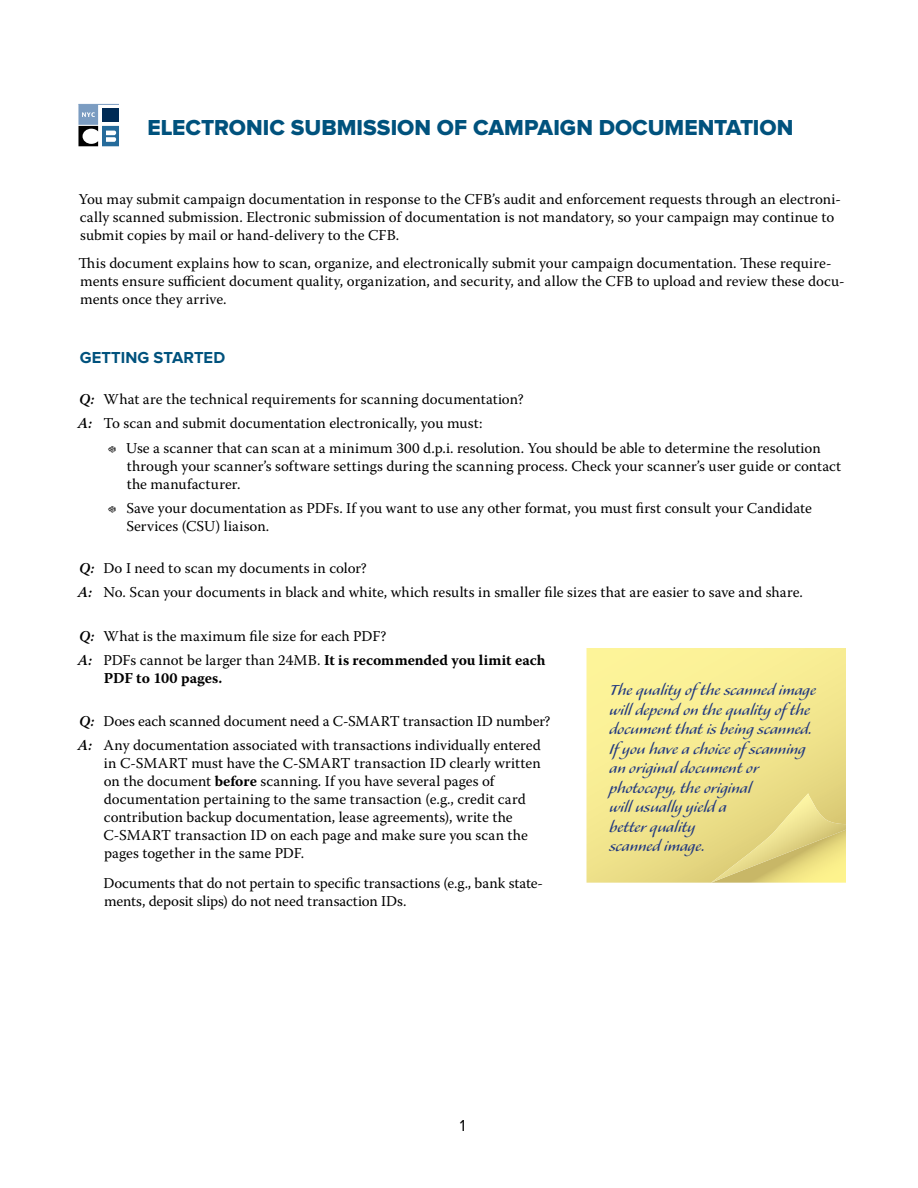
<style>
.page{position:relative;width:918px;height:1188px;background:#fff}
.page>*{position:absolute;margin:0;border:0;box-sizing:border-box;transform-origin:0 0}
.t1{font:22.5px "Proxima Nova Extrabld";color:#00527d}
.t2{font:18.75px/19.5px "Alexa Std";color:#223980}
.t3{font:700 16.5px "Proxima Nova";letter-spacing:.005em;color:#00527d}
.t4{font:16.5px "Proxima Nova";color:#000}
.t5{font:15px/18px "Warnock Pro";letter-spacing:.005em;color:#000}
.t6{font:700 15px "Warnock Pro";letter-spacing:.005em;color:#000}
.s1{font-weight:600;font-style:italic}
.s2{font-weight:700}
</style>
<div class="page">
<svg style="left:78px;top:105px;width:41px;height:41px"></svg>
<hr style="left:78px;top:104px;width:41px;height:1px;background:#7b9cc1">
<svg style="left:586px;top:648px;width:260px;height:235px;background:#f4e891"></svg>
<svg style="left:711px;top:793px;width:135px;height:90px;background:#e4d782"></svg>
<h1 class="t1" style="left:147px;top:114px;width:485px">ELECTRONIC SUBMISSION OF CAMPAIGN DOCUMENT</h1>
<h1 class="t1" style="left:726px;top:114px;width:69px">ATIO N</h1>
<p class="t5" style="left:79px;top:190px;width:764px">You may submit campaign documentation in response to the CFB’s audit and enforcement requests through an electroni&shy;cally scanned submission. Electronic submission of documentation is not mandatory, so your campaign may continue to submit copies by mail or hand-delivery to the CFB.</p>
<p class="t5" style="left:79px;top:254px;width:767px">This document explains how to scan, organize, and electronically submit your campaign documentation. These require&shy;ments ensure sufficient document quality, organization, and security, and allow the CFB to upload and review these docu&shy;ments once they arrive.</p>
<p class="t3" style="left:80px;top:348px;width:147px">GETTING STARTED</p>
<p class="t5" style="left:78px;top:386px;width:447px;line-height:24px"><span class="s1">Q:</span> What are the technical requirements for scanning documentation?<br><span class="s1">A:</span> To scan and submit documentation electronically, you must:</p>
<p class="t5" style="left:126px;top:439px;width:717px">Use a scanner that can scan at a minimum 300 d.p.i. resolution. You should be able to determine the resolution through your scanner’s software settings during the scanning process. Check your scanner’s user guide or contact the manufacturer.</p>
<p class="t5" style="left:126px;top:499px;width:687px">Save your documentation as PDFs. If you want to use any other format, you must first consult your Candidate<br>Services (CSU) liaison.</p>
<p class="t5" style="left:78px;top:556px;width:727px;line-height:24px"><span class="s1">Q:</span> Do I need to scan my documents in color?<br><span class="s1">A:</span> No. Scan your documents in black and white, which results in smaller file sizes that are easier to save and share.</p>
<p class="t5" style="left:78px;top:623px;width:469px;line-height:24px"><span class="s1">Q:</span> What is the maximum file size for each PDF?<br><span class="s1">A:</span> PDFs cannot be larger than 24MB. <span class="s2">It is recommended you limit each</span></p>
<p class="t6" style="left:104px;top:669px;width:120px">PDF to 100 pages.</p>
<p class="t5" style="left:78px;top:709px;width:474px;line-height:24px"><span class="s1">Q:</span> Does each scanned document need a C-SMART transaction ID number?<br><span class="s1">A:</span> Any documentation associated with transactions individually entered</p>
<p class="t5" style="left:104px;top:754px;width:439px">in C-SMART must have the C-SMART transaction ID clearly written on the document <span class="s2">before</span> scanning. If you have several pages of documentation pertaining to the same transaction (e.g., credit card contribution backup documentation, lease agreements), write the C-SMART transaction ID on each page and make sure you scan the pages together in the same PDF.</p>
<p class="t5" style="left:103px;top:874px;width:441px">Documents that do not pertain to specific transactions (e.g., bank state&shy;ments, deposit slips) do not need transaction IDs.</p>
<p class="t2" style="left:609px;top:682px;width:208px">The quality of the scanned image will depend on the quality of the document that is being scanned.<br>If you have a choice of scanning an original document or photocopy, the original<br>will usually yield a<br>better quality<br>scanned image.</p>
<p class="t4" style="left:460px;top:1116px;width:7px">1</p>
</div>
